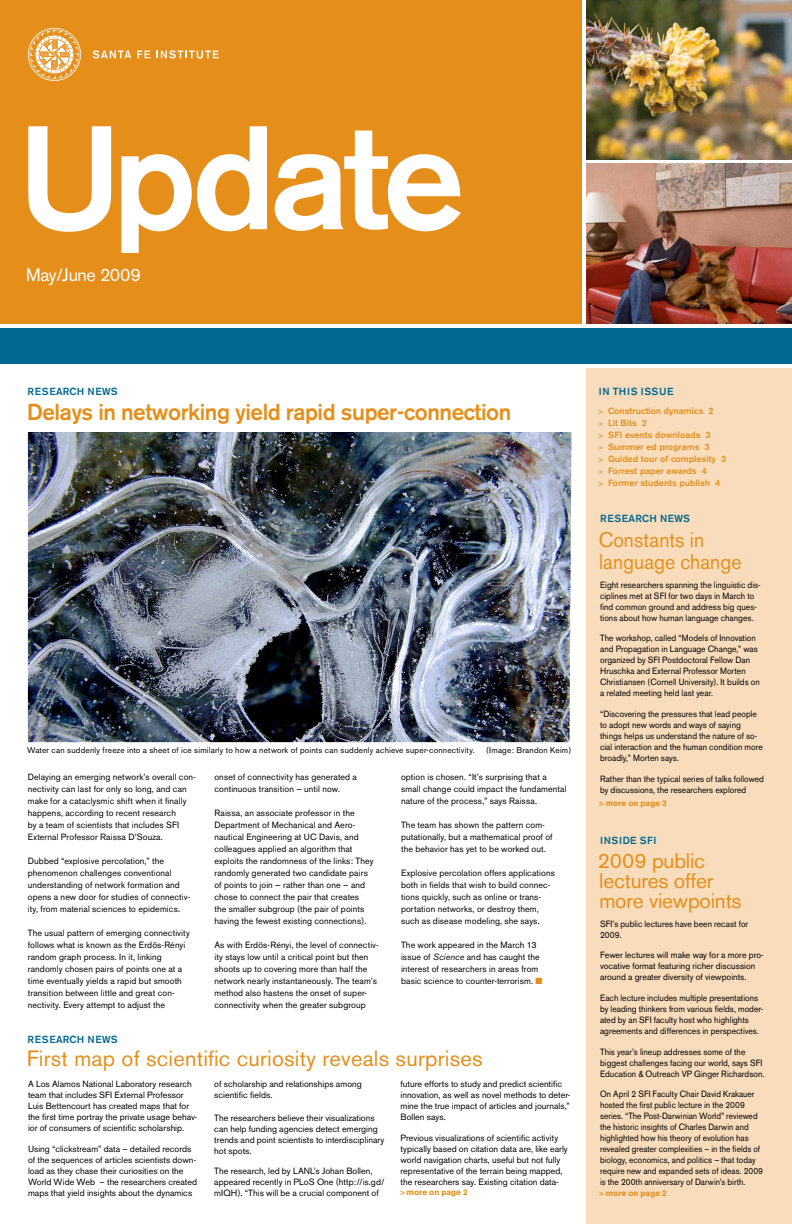
<style>
.page{position:relative;width:792px;height:1224px;background:#fff}
.page>*{position:absolute;margin:0;border:0;box-sizing:border-box;transform-origin:0 0}
.t1{font:500 145.7px "Akzidenz Grotesk BE";letter-spacing:-.045em;color:#fff}
.t2{font:500 23px "Akzidenz Grotesk BE";letter-spacing:-.02em;color:#e58e1a}
.t3{font:22px "Akzidenz Grotesk BE";letter-spacing:.01em;color:#e58e1a}
.t4{font:21px/20px "Akzidenz Grotesk BE";letter-spacing:-.01em;color:#e58e1a}
.t5{font:21px/22px "Akzidenz Grotesk BE";letter-spacing:-.01em;color:#e58e1a;scale:.92 1}
.t6{font:18px "Akzidenz Grotesk BE";letter-spacing:-.02em;color:#fff}
.t7{font:500 10.2px "Akzidenz Grotesk BE";letter-spacing:.02em;color:#006892}
.t8{font:500 10.2px "Akzidenz Grotesk BE";letter-spacing:.06em;color:#006892}
.t9{font:9px/12px "Akzidenz Grotesk BE";letter-spacing:.005em;color:#000}
.t10{font:9px/11px "Akzidenz Grotesk BE";letter-spacing:.005em;color:#000;scale:.94 1}
.t11{font:9px/11px "Akzidenz Grotesk BE";letter-spacing:.005em;color:#000;scale:.92 1}
.t12{font:500 9px/12px "Akzidenz Grotesk BE";letter-spacing:.01em;color:#e58e1a}
.t13{font:8.2px "Akzidenz Grotesk BE";letter-spacing:.025em;color:#000}
.t14{font:700 8.2px "Akzidenz Grotesk BE";color:#e58e1a}
.s1{font-size:6px}
.s2{font-style:italic}
.s3{font-size:6.2px}
</style>
<div class="page">
<div style="left:587px;top:368px;width:205px;height:856px;background:#f8dcbb"></div>
<div style="left:0;top:328px;width:792px;height:36px;background:#006892"></div>
<div style="left:0;top:0;width:582px;height:323px;background:#e58e1a"></div>
<img style="left:587px;top:164px;width:205px;height:159px">
<svg style="left:28px;top:28px;width:53px;height:53px"></svg>
<svg style="left:93px;top:50px;width:38px;height:9px"></svg>
<svg style="left:137px;top:51px;width:13px;height:7px"></svg>
<svg style="left:157px;top:50px;width:62px;height:9px"></svg>
<img style="left:587px;top:0;width:205px;height:159px">
<img style="left:28px;top:432px;width:543px;height:310px">
<h1 class="t1" style="left:17px;top:89px;width:450px">Update</h1>
<h3 class="t6" style="left:26px;top:264px;width:116px">May/June 2009</h3>
<p class="t7" style="left:28px;top:385px;width:92px">RESEARCH NEWS</p>
<h2 class="t2" style="left:27px;top:398px;width:486px">Delays in networking yield rapid super-connection</h2>
<p class="t8" style="left:599px;top:385px;width:76px">IN THIS ISSUE</p>
<p class="t12" style="left:599px;top:405px;width:129px"><span class="s1">&gt;</span> Construction dynamics 2<br><span class="s1">&gt;</span> Lit Bits 2<br><span class="s1">&gt;</span> SFI events downloads 3<br><span class="s1">&gt;</span> Summer ed programs 3<br><span class="s1">&gt;</span> Guided tour of complexity 3 <span class="s1">&gt;</span> Forrest paper awards 4<br><span class="s1">&gt;</span> Former students publish 4</p>
<p class="t7" style="left:600px;top:512px;width:92px">RESEARCH NEWS</p>
<h3 class="t5" style="left:599px;top:529px;width:157px">Constants in language change</h3>
<p class="t10" style="left:600px;top:579px;width:172px">Eight researchers spanning the linguistic dis&shy;ciplines met at SFI for two days in March to find common ground and address big ques&shy;tions about how human language changes.</p>
<p class="t10" style="left:600px;top:633px;width:172px">The workshop, called “Models of Innovation and Propagation in Language Change,” was organized by SFI Postdoctoral Fellow Dan Hruschka and External Professor Morten Christiansen (Cornell University). It builds on a related meeting held last year.</p>
<p class="t10" style="left:600px;top:708px;width:175px">“Discovering the pressures that lead people to adopt new words and ways of saying things helps us understand the nature of so&shy;cial interaction and the human condition more broadly,” Morten says.</p>
<p class="t10" style="left:600px;top:773px;width:176px">Rather than the typical series of talks followed by discussions, the researchers explored</p>
<p class="t13" style="left:486px;top:745px;width:87px">(Image: Brandon Keim)</p>
<p class="t13" style="left:27px;top:745px;width:449px">Water can suddenly freeze into a sheet of ice similarly to how a network of points can suddenly achieve super-connectivity.</p>
<p class="t9" style="left:401px;top:771px;width:167px">option is chosen. “It’s surprising that a small change could impact the fundamental nature of the process,” says Raissa.</p>
<p class="t9" style="left:401px;top:819px;width:153px">The team has shown the pattern com&shy;putationally, but a mathematical proof of the behavior has yet to be worked out.</p>
<p class="t9" style="left:401px;top:867px;width:155px">Explosive percolation offers applications both in fields that wish to build connec&shy;tions quickly, such as online or trans&shy;portation networks, or destroy them, such as disease modeling, she says.</p>
<p class="t9" style="left:401px;top:939px;width:140px">The work appeared in the March 13 issue of <span class="s2">Science</span> and has caught the interest of researchers in areas from basic science to counter-terrorism.</p>
<p class="t9" style="left:214px;top:771px;width:144px">onset of connectivity has generated a continuous transition — until now.</p>
<p class="t9" style="left:214px;top:807px;width:161px">Raissa, an associate professor in the Department of Mechanical and Aero&shy;nautical Engineering at UC Davis, and colleagues applied an algorithm that exploits the randomness of the links: They randomly generated two candidate pairs of points to join — rather than one — and chose to connect the pair that creates<br>the smaller subgroup (the pair of points having the fewest existing connections).</p>
<p class="t9" style="left:214px;top:939px;width:166px">As with Erdös-Rényi, the level of connectiv&shy;ity stays low until a critical point but then shoots up to covering more than half the network nearly instantaneously. The team’s method also hastens the onset of super&shy;connectivity when the greater subgroup</p>
<p class="t9" style="left:28px;top:771px;width:170px">Delaying an emerging network’s overall con&shy;nectivity can last for only so long, and can make for a cataclysmic shift when it finally happens, according to recent research<br>by a team of scientists that includes SFI External Professor Raissa D’Souza.</p>
<p class="t9" style="left:28px;top:855px;width:164px">Dubbed “explosive percolation,” the phenomenon challenges conventional understanding of network formation and opens a new door for studies of connectiv&shy;ity, from material sciences to epidemics.</p>
<p class="t9" style="left:28px;top:927px;width:164px">The usual pattern of emerging connectivity follows what is known as the Erdös-Rényi random graph process. In it, linking randomly chosen pairs of points one at a time eventually yields a rapid but smooth transition between little and great con&shy;nectivity. Every attempt to adjust the</p>
<p class="t14" style="left:600px;top:799px;width:69px"><span class="s3">&gt;</span> more on page 3</p>
<p class="t8" style="left:600px;top:834px;width:58px">INSIDE SFI</p>
<h3 class="t4" style="left:598px;top:851px;width:145px">2009 public lectures offer more viewpoints</h3>
<p class="t10" style="left:600px;top:918px;width:159px">SFI’s public lectures have been recast for<br>2009.</p>
<p class="t9" style="left:600px;top:950px;width:165px;line-height:11px">Fewer lectures will make way for a more pro&shy;vocative format featuring richer discussion around a greater diversity of viewpoints.</p>
<p class="t10" style="left:600px;top:992px;width:175px">Each lecture includes multiple presentations by leading thinkers from various fields, moder&shy;ated by an SFI faculty host who highlights agreements and differences in perspectives.</p>
<p class="t10" style="left:600px;top:1046px;width:176px">This year’s lineup addresses some of the biggest challenges facing our world, says SFI<br>Education &amp; Outreach VP Ginger Richardson.</p>
<p class="t11" style="left:600px;top:1089px;width:179px">On April 2 SFI Faculty Chair David Krakauer hosted the first public lecture in the 2009 series. “The Post-Darwinian World” reviewed the historic insights of Charles Darwin and highlighted how his theory of evolution has revealed greater complexities – in the fields of biology, economics, and politics – that today require new and expanded sets of ideas. 2009 is the 200th anniversary of Darwin’s birth.</p>
<p class="t7" style="left:28px;top:1033px;width:92px">RESEARCH NEWS</p>
<h3 class="t3" style="left:27px;top:1045px;width:457px">First map of scientific curiosity reveals surprises</h3>
<p class="t9" style="left:401px;top:1078px;width:171px;line-height:11px">future efforts to study and predict scientific innovation, as well as novel methods to deter&shy;mine the true impact of articles and journals,” Bollen says.</p>
<p class="t9" style="left:401px;top:1132px;width:169px;line-height:11px">Previous visualizations of scientific activity typically based on citation data are, like early world navigation charts, useful but not fully representative of the terrain being mapped, the researchers say. Existing citation data-</p>
<p class="t9" style="left:214px;top:1078px;width:149px;line-height:11px">of scholarship and relationships among scientific fields.</p>
<p class="t9" style="left:214px;top:1112px;width:172px;line-height:11px">The researchers believe their visualizations can help funding agencies detect emerging trends and point scientists to interdisciplinary hot spots.</p>
<p class="t9" style="left:214px;top:1166px;width:172px;line-height:11px">The research, led by LANL’s Johan Bollen, appeared recently in PLoS One (http://is.gd/ mIQH). “This will be a crucial component of</p>
<p class="t9" style="left:28px;top:1079px;width:171px;line-height:11px">A Los Alamos National Laboratory research team that includes SFI External Professor Luis Bettencourt has created maps that for the first time portray the private usage behav&shy;ior of consumers of scientific scholarship.</p>
<p class="t9" style="left:28px;top:1143px;width:171px;line-height:11px">Using “clickstream” data – detailed records of the sequences of articles scientists down&shy;load as they chase their curiosities on the World Wide Web – the researchers created maps that yield insights about the dynamics</p>
<p class="t14" style="left:400px;top:1188px;width:69px"><span class="s3">&gt;</span> more on page 2</p>
<p class="t14" style="left:600px;top:1189px;width:69px"><span class="s3">&gt;</span> more on page 2</p>
</div>
